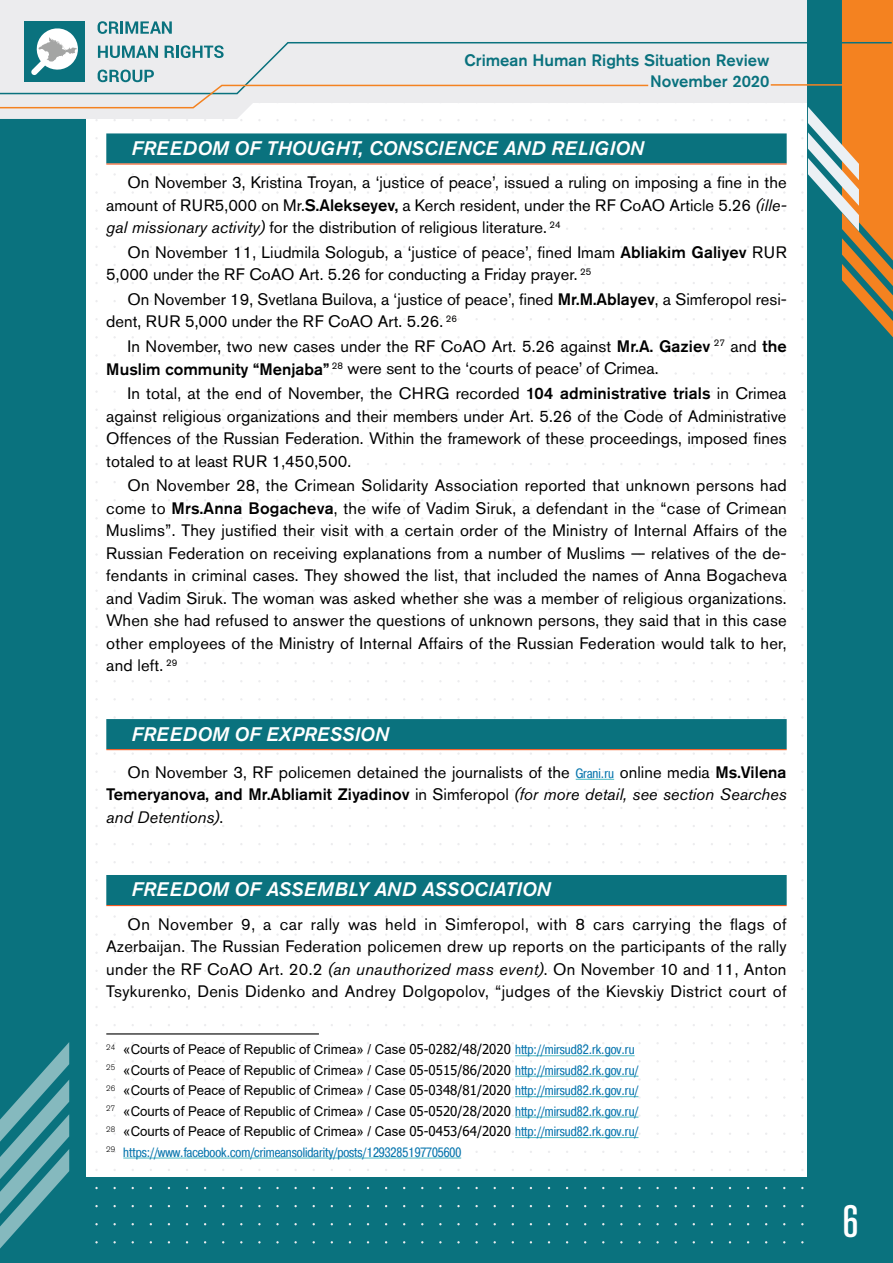
<style>
.page{position:relative;width:893px;height:1263px;background:#fff}
.page>*{position:absolute;margin:0;border:0;box-sizing:border-box;transform-origin:0 0}
.t1{font:500 condensed 45px "Akzidenz Grotesk Pro";color:#fff}
.t2{font:italic 500 19.5px "Akzidenz Grotesk Pro";letter-spacing:.01em;color:#fff}
.t3{font:16.5px/22.5px "Akzidenz Grotesk Pro";letter-spacing:.005em;color:#000;text-align:justify}
.t4{font:500 16.5px/20.7px "Akzidenz Grotesk Pro";color:#0a727e;text-align:right}
.t5{font:13.5px/20.4px "Arial";color:#000}
.t6{font:13.5px "Pragmatica Cond C";color:#0976ae}
.s1{font-weight:500}
.s2{font-style:italic}
.s3{font-family:"Pragmatica Cond C";font-size:13.5px;color:#0976ae}
.s4{font-family:"Tahoma"}
.s5{font-family:"Pragmatica Cond C";color:#0976ae}
</style>
<div class="page">
<div style="left:0;top:1178px;width:893px;height:85px;background:#0a727e"></div>
<div style="left:0;top:0;width:85px;height:1263px;background:#0a727e"></div>
<svg style="left:0;top:0;width:808px;height:119px;fill:#ececee"></svg>
<div style="left:808px;top:0;width:85px;height:1262px;background:#0a727e"></div>
<svg style="left:842px;top:0;width:51px;height:338px"></svg>
<svg style="left:801px;top:101px;width:58px;height:130px"></svg>
<svg style="left:0;top:1042px;width:69px;height:206px"></svg>
<div style="left:24px;top:21px;width:61px;height:61px;background:#0a727e"></div>
<svg style="left:38px;top:28px;width:39px;height:13px"></svg>
<svg style="left:0;top:41px;width:893px;height:54px;background:#d3d7d3"></svg>
<svg style="left:0;top:83px;width:650px;height:26px;background:#eae5e1"></svg>
<hr style="left:771px;top:84px;width:122px;height:2px;background:#f48220">
<svg style="left:98px;top:21px;width:21px;height:13px"></svg>
<svg style="left:121px;top:21px;width:17px;height:13px"></svg>
<svg style="left:140px;top:21px;width:21px;height:13px"></svg>
<svg style="left:98px;top:46px;width:22px;height:12px"></svg>
<svg style="left:122px;top:46px;width:13px;height:12px"></svg>
<svg style="left:136px;top:46px;width:22px;height:12px"></svg>
<svg style="left:162px;top:21px;width:10px;height:13px"></svg>
<svg style="left:165px;top:46px;width:9px;height:12px"></svg>
<svg style="left:176px;top:45px;width:14px;height:13px"></svg>
<svg style="left:193px;top:46px;width:20px;height:12px"></svg>
<svg style="left:214px;top:45px;width:10px;height:13px"></svg>
<svg style="left:98px;top:65px;width:21px;height:20px"></svg>
<svg style="left:120px;top:65px;width:13px;height:20px"></svg>
<svg style="left:133px;top:65px;width:21px;height:20px"></svg>
<div style="left:106px;top:133px;width:681px;height:30px;background:#0a727e"></div>
<hr style="left:106px;top:163px;width:681px;height:2px;background:#f15a22">
<div style="left:106px;top:719px;width:681px;height:30px;background:#0a727e"></div>
<hr style="left:106px;top:749px;width:681px;height:1px;background:#f15a22">
<hr style="left:576px;top:779px;width:38px;height:1px;background:#4bb9c2">
<div style="left:106px;top:875px;width:681px;height:30px;background:#0a727e"></div>
<hr style="left:106px;top:905px;width:681px;height:1px;background:#f15a22">
<hr style="left:106px;top:1033px;width:213px;height:1px;background:#000">
<hr style="left:515px;top:1055px;width:120px;height:1px;background:#4bb9c2">
<hr style="left:515px;top:1076px;width:123px;height:1px;background:#4bb9c2">
<hr style="left:515px;top:1096px;width:123px;height:1px;background:#4bb9c2">
<hr style="left:515px;top:1117px;width:123px;height:1px;background:#4bb9c2">
<hr style="left:515px;top:1137px;width:123px;height:1px;background:#4bb9c2">
<hr style="left:123px;top:1158px;width:338px;height:1px;background:#4bb9c2">
<p class="t4" style="left:464px;top:49px;width:306px">Crimean Human Rights Situation Review<br>November 2020</p>
<p class="t2" style="left:132px;top:135px;width:514px">FREEDOM OF THOUGHT, CONSCIENCE AND RELIGION</p>
<p class="t3" style="left:106px;top:171px;width:682px;text-indent:21px">On November 3, Kristina Troyan, a ‘justice of peace’, issued a ruling on imposing a fine in the amount of RUR5,000 on Mr.<span class="s1">S.Alekseyev,</span> a Kerch resident, under the RF CoAO Article 5.26 <span class="s2">(ille&shy;gal missionary activity)</span> for the distribution of religious literature. <sup>24</sup></p>
<p class="t3" style="left:106px;top:241px;width:682px;text-indent:21px">On November 11, Liudmila Sologub, a ‘justice of peace’, fined Imam <span class="s1">Abliakim Galiyev</span> RUR<br>5,000 under the RF CoAO Art. 5.26 for conducting a Friday prayer. <sup>25</sup></p>
<p class="t3" style="left:106px;top:288px;width:682px;text-indent:21px">On November 19, Svetlana Builova, a ‘justice of peace’, fined <span class="s1">Mr.M.Ablayev</span>, a Simferopol resi&shy;dent, RUR 5,000 under the RF CoAO Art. 5.26. <sup>26</sup></p>
<p class="t3" style="left:106px;top:335px;width:682px;text-indent:21px">In November, two new cases under the RF CoAO Art. 5.26 against <span class="s1">Mr.A. Gaziev</span> <sup>27</sup> and <span class="s1">the<br>Muslim community “Menjaba”</span> <sup>28</sup> were sent to the ‘courts of peace’ of Crimea.</p>
<p class="t3" style="left:106px;top:382px;width:682px;text-indent:21px">In total, at the end of November, the CHRG recorded <span class="s1">104 administrative trials</span> in Crimea against religious organizations and their members under Art. 5.26 of the Code of Administrative Offences of the Russian Federation. Within the framework of these proceedings, imposed fines totaled to at least RUR 1,450,500.</p>
<p class="t3" style="left:106px;top:474px;width:682px;text-indent:21px">On November 28, the Crimean Solidarity Association reported that unknown persons had come to <span class="s1">Mrs.Anna Bogacheva</span>, the wife of Vadim Siruk, a defendant in the “case of Crimean Muslims”. They justified their visit with a certain order of the Ministry of Internal Affairs of the Russian Federation on receiving explanations from a number of Muslims — relatives of the de&shy;fendants in criminal cases. They showed the list, that included the names of Anna Bogacheva and Vadim Siruk. The woman was asked whether she was a member of religious organizations.<br>When she had refused to answer the questions of unknown persons, they said that in this case other employees of the Ministry of Internal Affairs of the Russian Federation would talk to her, and left. <sup>29</sup></p>
<p class="t2" style="left:132px;top:721px;width:259px">FREEDOM OF EXPRESSION</p>
<p class="t3" style="left:106px;top:761px;width:682px;text-indent:21px">On November 3, RF policemen detained the journalists of the <span class="s3">Grani.ru</span> online media <span class="s1">Ms.Vilena Temeryanova, and Mr.Abliamit Ziyadinov</span> in Simferopol <span class="s2">(for more detail, see section Searches and Detentions)</span>.</p>
<p class="t2" style="left:132px;top:877px;width:420px">FREEDOM OF ASSEMBLY AND ASSOCIATION</p>
<p class="t3" style="left:106px;top:912px;width:682px;text-indent:21px">On November 9, a car rally was held in Simferopol, with 8 cars carrying the flags of Azerbaijan. The Russian Federation policemen drew up reports on the participants of the rally under the RF CoAO Art. 20.2 <span class="s2">(an unauthorized mass event)</span>. On November 10 and 11, Anton Tsykurenko, Denis Didenko and Andrey Dolgopolov, “judges of the Kievskiy District court of</p>
<p class="t5" style="left:106px;top:1039px;width:534px"><sup>24</sup> «Courts of Peace of Republic of Crimea» / Case <span class="s4">05-0282/48/2020</span> <span class="s5">http://mirsud82.rk.gov.ru </span><sup>25</sup> «Courts of Peace of Republic of Crimea» / Case <span class="s4">05-0515/86/2020</span> <span class="s5">http://mirsud82.rk.gov.ru/ </span><sup>26</sup> «Courts of Peace of Republic of Crimea» / Case <span class="s4">05-0348/81/2020</span> <span class="s5">http://mirsud82.rk.gov.ru/ </span><sup>27</sup> «Courts of Peace of Republic of Crimea» / Case <span class="s4">05-0520/28/2020</span> <span class="s5">http://mirsud82.rk.gov.ru/ </span><sup>28</sup> «Courts of Peace of Republic of Crimea» / Case <span class="s4">05-0453/64/2020</span> <span class="s5">http://mirsud82.rk.gov.ru/</span></p>
<p class="t6" style="left:106px;top:1144px;width:356px"><sup>29</sup> https://www.facebook.com/crimeansolidarity/posts/1293285197705600</p>
<h1 class="t1" style="left:842px;top:1192px;width:17px">6</h1>
</div>
